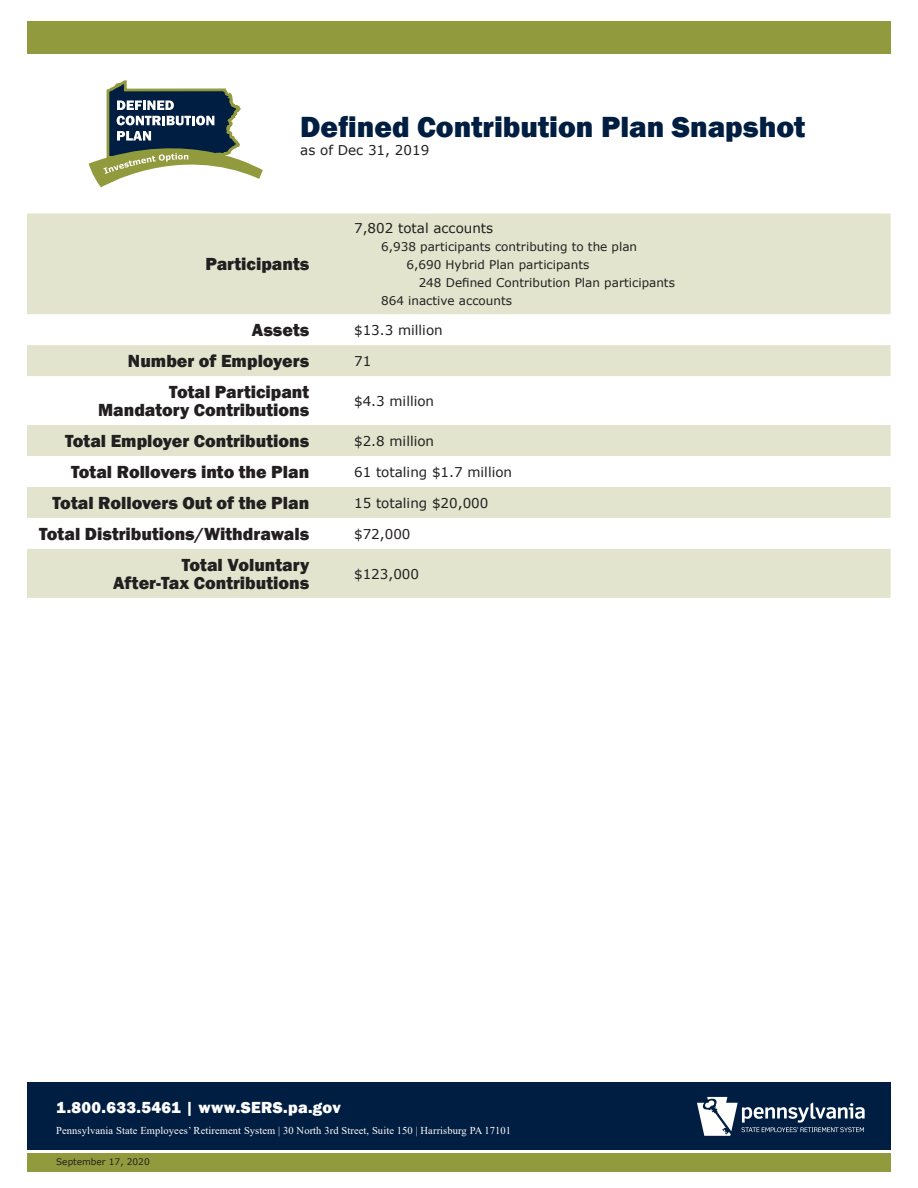
<style>
.page{position:relative;width:918px;height:1188px;background:#fff}
.page>*{position:absolute;margin:0;border:0;box-sizing:border-box;transform-origin:0 0}
.t1{font:800 30px "Franklin Gothic";color:#001e41}
.t2{font:800 18px/18px "Franklin Gothic";color:#231f20;text-align:right}
.t3{font:800 16.5px "Franklin Gothic";letter-spacing:.02em;color:#fff}
.t4{font:13.5px "Verdana";color:#231f20}
.t5{font:12px/18px "Verdana";color:#231f20}
.t6{font:10.5px "Times New Roman";letter-spacing:.01em;color:#fff}
.t7{font:9px "Verdana";color:#231f20}
</style>
<div class="page">
<div style="left:27px;top:1083px;width:864px;height:67px;background:#001e41"></div>
<div style="left:27px;top:1153px;width:864px;height:19px;background:#919a3d"></div>
<svg style="left:697px;top:1097px;width:168px;height:39px"></svg>
<div style="left:27px;top:21px;width:864px;height:33px;background:#919a3d"></div>
<svg style="left:27px;top:213px;width:864px;height:385px;fill:#e3e4ce"></svg>
<svg style="left:89px;top:80px;width:174px;height:107px"></svg>
<h1 class="t1" style="left:300px;top:107px;width:507px">Defined Contribution Plan Snapshot</h1>
<p class="t4" style="left:300px;top:140px;width:131px">as of Dec 31, 2019</p>
<p class="t2" style="left:205px;top:255px;width:105px">Participants</p>
<p class="t4" style="left:354px;top:219px;width:141px">7,802 total accounts</p>
<p class="t5" style="left:406px;top:238px;width:232px;text-indent:-25px">6,938 participants contributing to the plan<br>6,690 Hybrid Plan participants</p>
<p class="t5" style="left:381px;top:274px;width:295px;text-indent:38px">248 Defined Contribution Plan participants<br>864 inactive accounts</p>
<p class="t2" style="left:252px;top:321px;width:59px">Assets</p>
<p class="t4" style="left:354px;top:321px;width:90px">$13.3 million</p>
<p class="t2" style="left:128px;top:352px;width:183px">Number of Employers</p>
<p class="t4" style="left:354px;top:352px;width:19px">71</p>
<p class="t2" style="left:98px;top:383px;width:213px">Total Participant<br>Mandatory Contributions</p>
<p class="t4" style="left:354px;top:392px;width:82px">$4.3 million</p>
<p class="t2" style="left:65px;top:432px;width:246px">Total Employer Contributions</p>
<p class="t4" style="left:354px;top:432px;width:82px">$2.8 million</p>
<p class="t2" style="left:71px;top:463px;width:240px">Total Rollovers into the Plan</p>
<p class="t4" style="left:354px;top:462px;width:160px">61 totaling $1.7 million</p>
<p class="t2" style="left:53px;top:494px;width:258px">Total Rollovers Out of the Plan</p>
<p class="t4" style="left:354px;top:493px;width:136px">15 totaling $20,000</p>
<p class="t2" style="left:39px;top:525px;width:272px">Total Distributions/Withdrawals</p>
<p class="t4" style="left:354px;top:524px;width:58px">$72,000</p>
<p class="t2" style="left:113px;top:556px;width:198px">Total Voluntary<br>After-Tax Contributions</p>
<p class="t4" style="left:354px;top:564px;width:67px">$123,000</p>
<p class="t3" style="left:56px;top:1097px;width:286px">1.800.633.5461 | www.SERS.pa.gov</p>
<p class="t6" style="left:56px;top:1123px;width:457px">Pennsylvania State Employees’ Retirement System | 30 North 3rd Street, Suite 150 | Harrisburg PA 17101</p>
<p class="t7" style="left:56px;top:1155px;width:95px">September 17, 2020</p>
</div>
